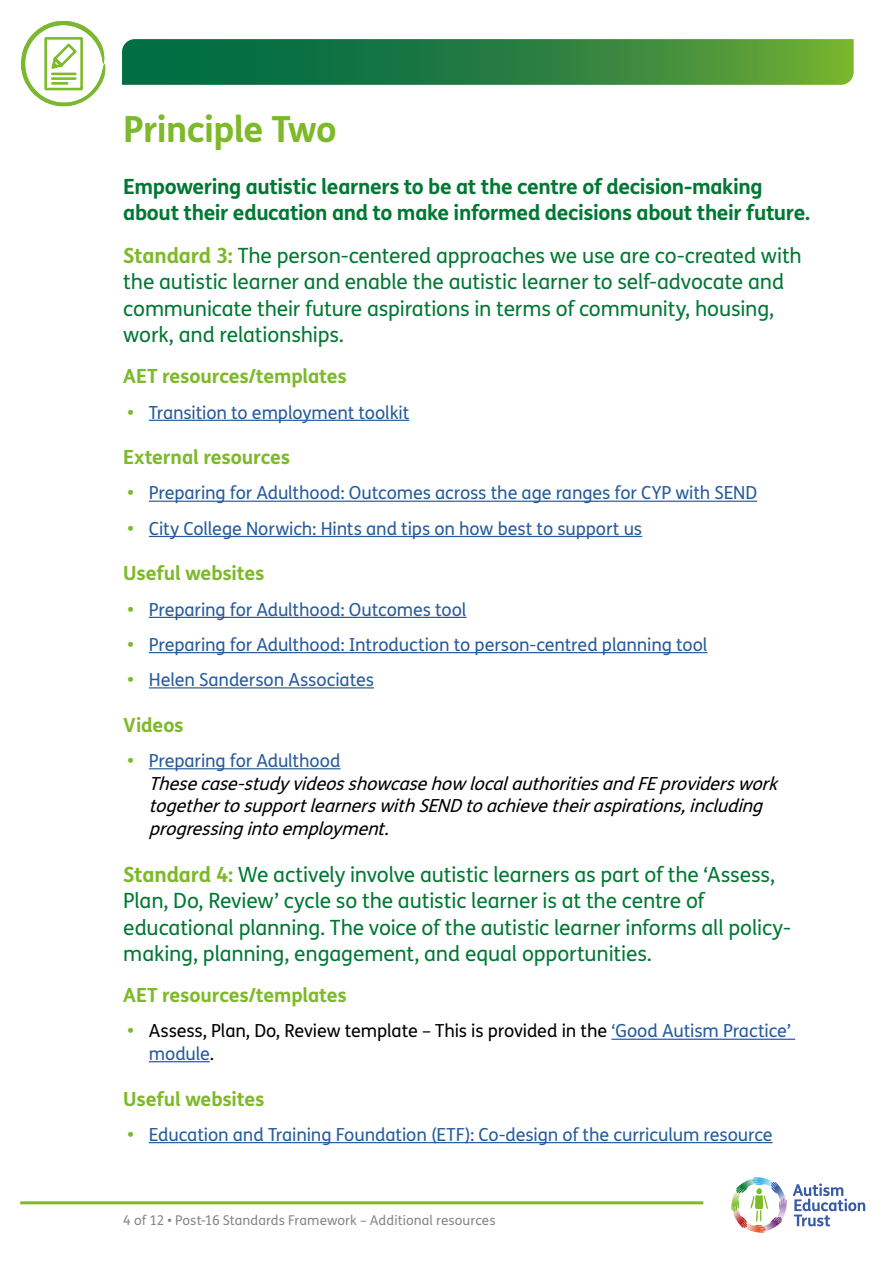
<style>
.page{position:relative;width:893px;height:1263px;background:#fff}
.page>*{position:absolute;margin:0;border:0;box-sizing:border-box;transform-origin:0 0}
.AET_Section_title{font:700 36px "FS Me";letter-spacing:-.02em;color:#7db928}
.AET_Paragraph_title{font:21px/26.2px "FS Me";letter-spacing:-.005em;color:#007833}
.AET_Paragraph_title-2{font:700 21px/26.2px "FS Me";letter-spacing:-.02em;color:#007833}
.AET_principles_heade{font:700 19.5px "FS Me";letter-spacing:-.01em;color:#7db928}
.t1{font:18px "FS Me";letter-spacing:-.005em;color:#275b9b}
.t2{font:italic 18px/22.5px "FS Me";color:#000}
.t3{font:18px/22.5px "FS Me";letter-spacing:-.005em;color:#000}
.t4{font:13.5px "FS Me";letter-spacing:.005em;color:#878787}
.s1{font-weight:700;color:#7db928}
.s2{font-weight:700;font-style:normal;color:#7db928}
.s3{font-style:normal;color:#275b9b}
.s4{color:#275b9b}
</style>
<div class="page">
<hr style="left:20px;top:1201px;width:683px;height:3px;background:#7db928">
<svg style="left:122px;top:39px;width:732px;height:46px;background:#2c8340"></svg>
<svg style="left:21px;top:21px;width:84px;height:85px"></svg>
<svg style="left:793px;top:1183px;width:72px;height:43px"></svg>
<svg style="left:731px;top:1177px;width:52px;height:55px"></svg>
<hr style="left:149px;top:420px;width:260px;height:1px;background:#275b9b">
<hr style="left:149px;top:501px;width:608px;height:1px;background:#275b9b">
<hr style="left:149px;top:536px;width:493px;height:1px;background:#275b9b">
<hr style="left:149px;top:617px;width:318px;height:1px;background:#275b9b">
<hr style="left:149px;top:652px;width:558px;height:1px;background:#275b9b">
<hr style="left:149px;top:687px;width:225px;height:1px;background:#275b9b">
<hr style="left:149px;top:768px;width:192px;height:1px;background:#275b9b">
<hr style="left:611px;top:1039px;width:184px;height:1px;background:#15c">
<hr style="left:149px;top:1061px;width:61px;height:1px;background:#15c">
<hr style="left:149px;top:1142px;width:624px;height:1px;background:#275b9b">
<p class="AET_Section_title" style="left:123px;top:101px;width:215px">Principle Two</p>
<p class="AET_Paragraph_title-2" style="left:123px;top:172px;width:688px">Empowering autistic learners to be at the centre of decision-making about their education and to make informed decisions about their future.</p>
<p class="AET_Paragraph_title" style="left:123px;top:242px;width:680px"><span class="s1">Standard 3:</span> The person-centered approaches we use are co-created with the autistic learner and enable the autistic learner to self-advocate and communicate their future aspirations in terms of community, housing, work, and relationships.</p>
<p class="AET_principles_heade" style="left:123px;top:361px;width:225px">AET resources/templates</p>
<p class="t1" style="left:128px;top:400px;width:283px"><span class="s1">•</span> Transition to employment toolkit</p>
<p class="AET_principles_heade" style="left:123px;top:442px;width:168px">External resources</p>
<p class="t1" style="left:128px;top:481px;width:631px"><span class="s1">•</span> Preparing for Adulthood: Outcomes across the age ranges for CYP with SEND</p>
<p class="t1" style="left:128px;top:516px;width:516px"><span class="s1">•</span> City College Norwich: Hints and tips on how best to support us</p>
<p class="AET_principles_heade" style="left:123px;top:558px;width:143px">Useful websites</p>
<p class="t1" style="left:128px;top:597px;width:340px"><span class="s1">•</span> Preparing for Adulthood: Outcomes tool</p>
<p class="t1" style="left:128px;top:632px;width:581px"><span class="s1">•</span> Preparing for Adulthood: Introduction to person-centred planning tool</p>
<p class="t1" style="left:128px;top:667px;width:248px"><span class="s1">•</span> Helen Sanderson Associates</p>
<p class="AET_principles_heade" style="left:123px;top:710px;width:62px">Videos</p>
<p class="t2" style="left:149px;top:749px;width:636px;text-indent:-21px"><span class="s2">•</span> <span class="s3">Preparing for Adulthood<br></span>Thesecase-study videosshowcasehow localauthoritiesandFEproviderswork togethertosupportlearnerswithSENDtoachievetheiraspirations,including progressingintoemployment.</p>
<p class="AET_Paragraph_title" style="left:123px;top:861px;width:669px"><span class="s1">Standard 4:</span> We actively involve autistic learners as part of the ‘Assess, Plan, Do, Review’ cycle so the autistic learner is at the centre of educational planning. The voice of the autistic learner informs all policy&shy;making, planning, engagement, and equal opportunities.</p>
<p class="AET_principles_heade" style="left:123px;top:980px;width:225px">AET resources/templates</p>
<p class="t3" style="left:149px;top:1019px;width:644px;text-indent:-21px"><span class="s1">•</span> Assess, Plan, Do, Review template – This is provided in the <span class="s4">‘Good Autism Practice’ module</span>.</p>
<p class="AET_principles_heade" style="left:123px;top:1083px;width:143px">Useful websites</p>
<p class="t1" style="left:128px;top:1122px;width:647px"><span class="s1">•</span> Education and Training Foundation (ETF): Co-design of the curriculum resource</p>
<p class="t4" style="left:123px;top:1211px;width:374px">4 of 12 • Post-16 Standards Framework – Additional resources</p>
</div>
